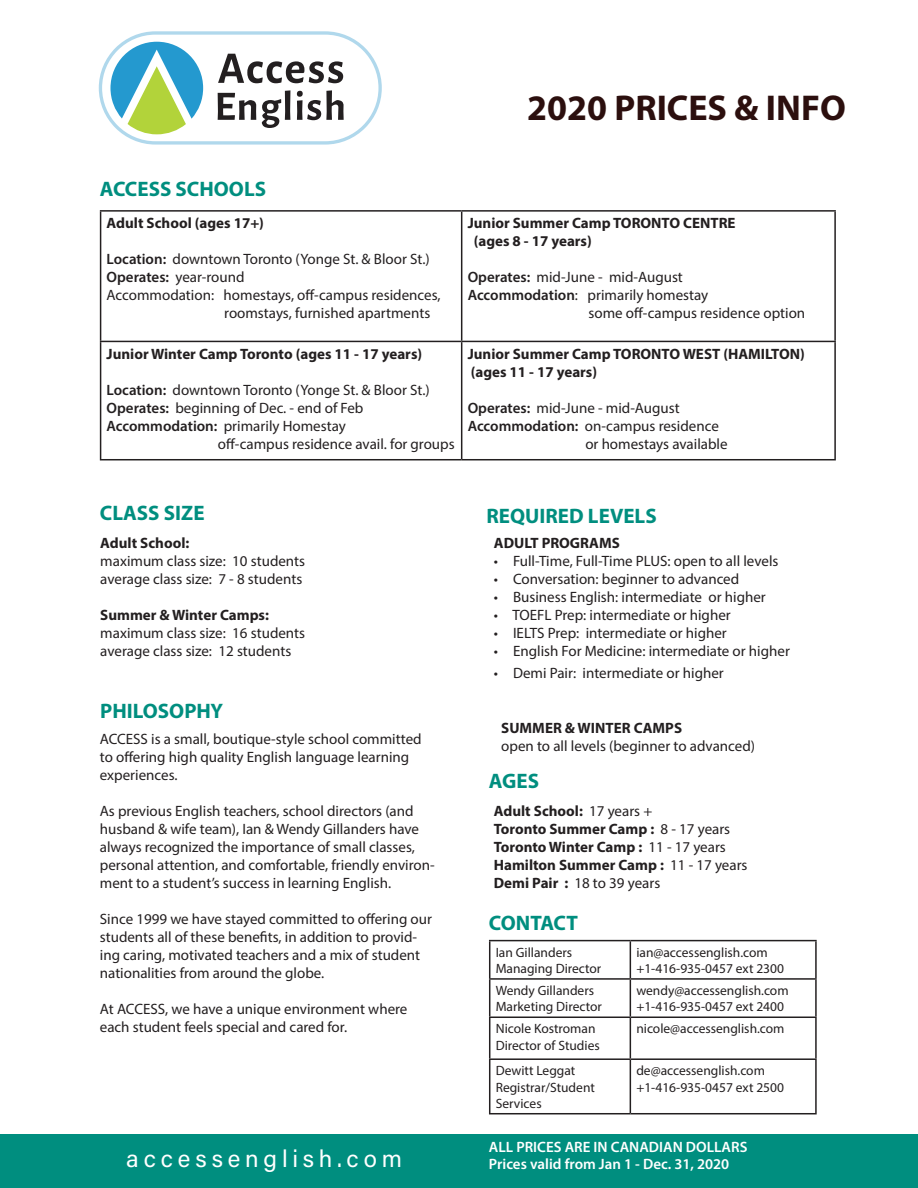
<style>
.page{position:relative;width:918px;height:1188px;background:#fff}
.page>*{position:absolute;margin:0;border:0;box-sizing:border-box;transform-origin:0 0}
.t1{font:700 36px "Myriad Pro";color:#2c0f0e}
.t2{font:24px "Acumin Pro";letter-spacing:.2em;color:#fff}
.t3{font:700 21px "Myriad Pro";color:#008e7f}
.t4{font:15px/18px "Myriad Pro";color:#231f20}
.t5{font:700 15px/18px "Myriad Pro";color:#231f20}
.t6{font:600 15px "Myriad Pro";color:#fff}
.t7{font:13.5px/16.2px "Myriad Pro";color:#231f20}
.s1{font-weight:600}
.s2{font-weight:700}
.s3{font-weight:400}
</style>
<div class="page">
<div style="left:0;top:1134px;width:918px;height:54px;background:#008e7f"></div>
<hr style="left:100px;top:210px;width:362px;height:2px;background:#231f20">
<hr style="left:100px;top:212px;width:1px;height:129px;background:#231f20">
<hr style="left:462px;top:210px;width:374px;height:2px;background:#231f20">
<hr style="left:461px;top:212px;width:1px;height:129px;background:#231f20">
<hr style="left:834px;top:212px;width:2px;height:129px;background:#231f20">
<hr style="left:100px;top:341px;width:362px;height:1px;background:#231f20">
<hr style="left:100px;top:342px;width:1px;height:117px;background:#231f20">
<hr style="left:462px;top:341px;width:374px;height:1px;background:#231f20">
<hr style="left:461px;top:342px;width:1px;height:117px;background:#231f20">
<hr style="left:834px;top:342px;width:2px;height:117px;background:#231f20">
<hr style="left:100px;top:459px;width:362px;height:1px;background:#231f20">
<hr style="left:462px;top:459px;width:374px;height:1px;background:#231f20">
<hr style="left:489px;top:940px;width:141px;height:1px;background:#231f20">
<hr style="left:489px;top:941px;width:1px;height:37px;background:#231f20">
<hr style="left:630px;top:940px;width:187px;height:1px;background:#231f20">
<hr style="left:630px;top:941px;width:1px;height:37px;background:#231f20">
<hr style="left:815px;top:941px;width:2px;height:37px;background:#231f20">
<hr style="left:489px;top:978px;width:141px;height:2px;background:#231f20">
<hr style="left:489px;top:980px;width:1px;height:37px;background:#231f20">
<hr style="left:630px;top:978px;width:187px;height:2px;background:#231f20">
<hr style="left:630px;top:980px;width:1px;height:37px;background:#231f20">
<hr style="left:815px;top:980px;width:2px;height:37px;background:#231f20">
<hr style="left:489px;top:1017px;width:141px;height:1px;background:#231f20">
<hr style="left:489px;top:1018px;width:1px;height:40px;background:#231f20">
<hr style="left:630px;top:1017px;width:187px;height:1px;background:#231f20">
<hr style="left:630px;top:1018px;width:1px;height:40px;background:#231f20">
<hr style="left:815px;top:1018px;width:2px;height:40px;background:#231f20">
<hr style="left:489px;top:1058px;width:141px;height:2px;background:#231f20">
<hr style="left:489px;top:1060px;width:1px;height:53px;background:#231f20">
<hr style="left:630px;top:1058px;width:187px;height:2px;background:#231f20">
<hr style="left:630px;top:1060px;width:1px;height:53px;background:#231f20">
<hr style="left:815px;top:1060px;width:2px;height:53px;background:#231f20">
<hr style="left:489px;top:1113px;width:141px;height:1px;background:#231f20">
<hr style="left:630px;top:1113px;width:187px;height:1px;background:#231f20">
<svg style="left:99px;top:31px;width:283px;height:114px"></svg>
<p class="t1" style="left:527px;top:85px;width:320px">2020 PRICES &amp; INFO</p>
<p class="t3" style="left:100px;top:175px;width:168px">ACCESS SCHOOLS</p>
<p class="t5" style="left:107px;top:214px;width:159px">Adult School (ages 17+)</p>
<p class="t4" style="left:107px;top:250px;width:325px"><span class="s1">Location:</span> downtown Toronto (Yonge St. &amp; Bloor St.)</p>
<p class="t4" style="left:107px;top:268px;width:139px"><span class="s1">Operates:</span> year-round</p>
<p class="t4" style="left:107px;top:286px;width:335px">Accommodation: homestays, off-campus residences,</p>
<p class="t4" style="left:224px;top:304px;width:208px">roomstays, furnished apartments</p>
<p class="t5" style="left:107px;top:344px;width:317px">Junior Winter Camp Toronto (ages 11 - 17 years)</p>
<p class="t4" style="left:107px;top:380px;width:325px"><span class="s1">Location:</span> downtown Toronto (Yonge St. &amp; Bloor St.)</p>
<p class="t4" style="left:107px;top:398px;width:258px"><span class="s1">Operates:</span> beginning of Dec. - end of Feb</p>
<p class="t4" style="left:107px;top:416px;width:241px"><span class="s1">Accommodation:</span> primarily Homestay</p>
<p class="t4" style="left:218px;top:434px;width:238px">off-campus residence avail. for groups</p>
<p class="t5" style="left:468px;top:214px;width:269px">Junior Summer Camp TORONTO CENTRE</p>
<p class="t5" style="left:474px;top:232px;width:120px">(ages 8 - 17 years)</p>
<p class="t4" style="left:468px;top:268px;width:217px"><span class="s1">Operates:</span> mid-June - mid-August</p>
<p class="t4" style="left:468px;top:286px;width:242px"><span class="s1">Accommodation</span>: primarily homestay</p>
<p class="t4" style="left:589px;top:304px;width:218px">some off-campus residence option</p>
<p class="t5" style="left:468px;top:344px;width:339px">Junior Summer Camp TORONTO WEST (HAMILTON) (ages 11 - 17 years)</p>
<p class="t4" style="left:468px;top:398px;width:214px"><span class="s1">Operates:</span> mid-June - mid-August</p>
<p class="t4" style="left:468px;top:416px;width:253px"><span class="s1">Accommodation:</span> on-campus residence</p>
<p class="t4" style="left:585px;top:434px;width:144px">or homestays available</p>
<p class="t3" style="left:100px;top:500px;width:106px">CLASS SIZE</p>
<p class="t4" style="left:100px;top:534px;width:206px"><span class="s2">Adult School:<br></span>maximum class size: 10 students average class size: 7 - 8 students</p>
<p class="t4" style="left:100px;top:606px;width:206px"><span class="s2">Summer &amp; Winter Camps: </span>maximum class size: 16 students average class size: 12 students</p>
<p class="t3" style="left:100px;top:698px;width:124px">PHILOSOPHY</p>
<p class="t4" style="left:100px;top:730px;width:323px">ACCESS is a small, boutique-style school committed to offering high quality English language learning experiences.</p>
<p class="t4" style="left:100px;top:802px;width:336px">As previous English teachers, school directors (and husband &amp; wife team), Ian &amp; Wendy Gillanders have always recognized the importance of small classes, personal attention, and comfortable, friendly environ&shy;ment to a student’s success in learning English.</p>
<p class="t4" style="left:100px;top:910px;width:334px">Since 1999 we have stayed committed to offering our students all of these benefits, in addition to provid&shy;ing caring, motivated teachers and a mix of student nationalities from around the globe.</p>
<p class="t4" style="left:100px;top:1000px;width:309px">At ACCESS, we have a unique environment where each student feels special and cared for.</p>
<p class="t2" style="left:126px;top:1142px;width:277px">accessenglish.com</p>
<p class="t3" style="left:486px;top:502px;width:172px">REQUIRED LEVELS</p>
<p class="t5" style="left:494px;top:533px;width:128px">ADULT PROGRAMS</p>
<p class="t4" style="left:494px;top:552px;width:286px">• Full-Time, Full-Time PLUS: open to all levels</p>
<p class="t4" style="left:494px;top:570px;width:247px">• Conversation: beginner to advanced</p>
<p class="t4" style="left:494px;top:588px;width:273px">• Business English: intermediate or higher</p>
<p class="t4" style="left:494px;top:606px;width:238px">• TOEFL Prep: intermediate or higher</p>
<p class="t4" style="left:494px;top:624px;width:235px">• IELTS Prep: intermediate or higher</p>
<p class="t4" style="left:494px;top:642px;width:298px">• English For Medicine: intermediate or higher</p>
<p class="t4" style="left:494px;top:663px;width:231px">• Demi Pair: intermediate or higher</p>
<p class="t5" style="left:501px;top:718px;width:182px">SUMMER &amp; WINTER CAMPS</p>
<p class="t4" style="left:501px;top:737px;width:255px">open to all levels (beginner to advanced)</p>
<p class="t3" style="left:489px;top:767px;width:52px">AGES</p>
<p class="t5" style="left:494px;top:801px;width:255px">Adult School: <span class="s3">17 years +<br></span>Toronto Summer Camp : <span class="s3">8 - 17 years<br></span>Toronto Winter Camp : <span class="s3">11 - 17 years<br></span>Hamilton Summer Camp : <span class="s3">11 - 17 years<br></span>Demi Pair : <span class="s3">18 to 39 years</span></p>
<p class="t3" style="left:489px;top:909px;width:90px">CONTACT</p>
<p class="t7" style="left:496px;top:944px;width:107px">Ian Gillanders<br>Managing Director</p>
<p class="t7" style="left:636px;top:944px;width:149px">ian@accessenglish.com +1-416-935-0457 ext 2300</p>
<p class="t7" style="left:496px;top:982px;width:108px">Wendy Gillanders<br>Marketing Director</p>
<p class="t7" style="left:636px;top:982px;width:154px">wendy@accessenglish.com +1-416-935-0457 ext 2400</p>
<p class="t7" style="left:496px;top:1021px;width:106px">Nicole Kostroman<br>Director of Studies</p>
<p class="t7" style="left:636px;top:1021px;width:150px">nicole@accessenglish.com</p>
<p class="t7" style="left:496px;top:1062px;width:101px">Dewitt Leggat<br>Registrar/Student<br>Services</p>
<p class="t7" style="left:636px;top:1062px;width:149px">de@accessenglish.com +1-416-935-0457 ext 2500</p>
<p class="t6" style="left:489px;top:1137px;width:260px">ALL PRICES ARE IN CANADIAN DOLLARS</p>
<p class="t6" style="left:489px;top:1155px;width:242px">Prices valid from Jan 1 - Dec. 31, 2020</p>
</div>
